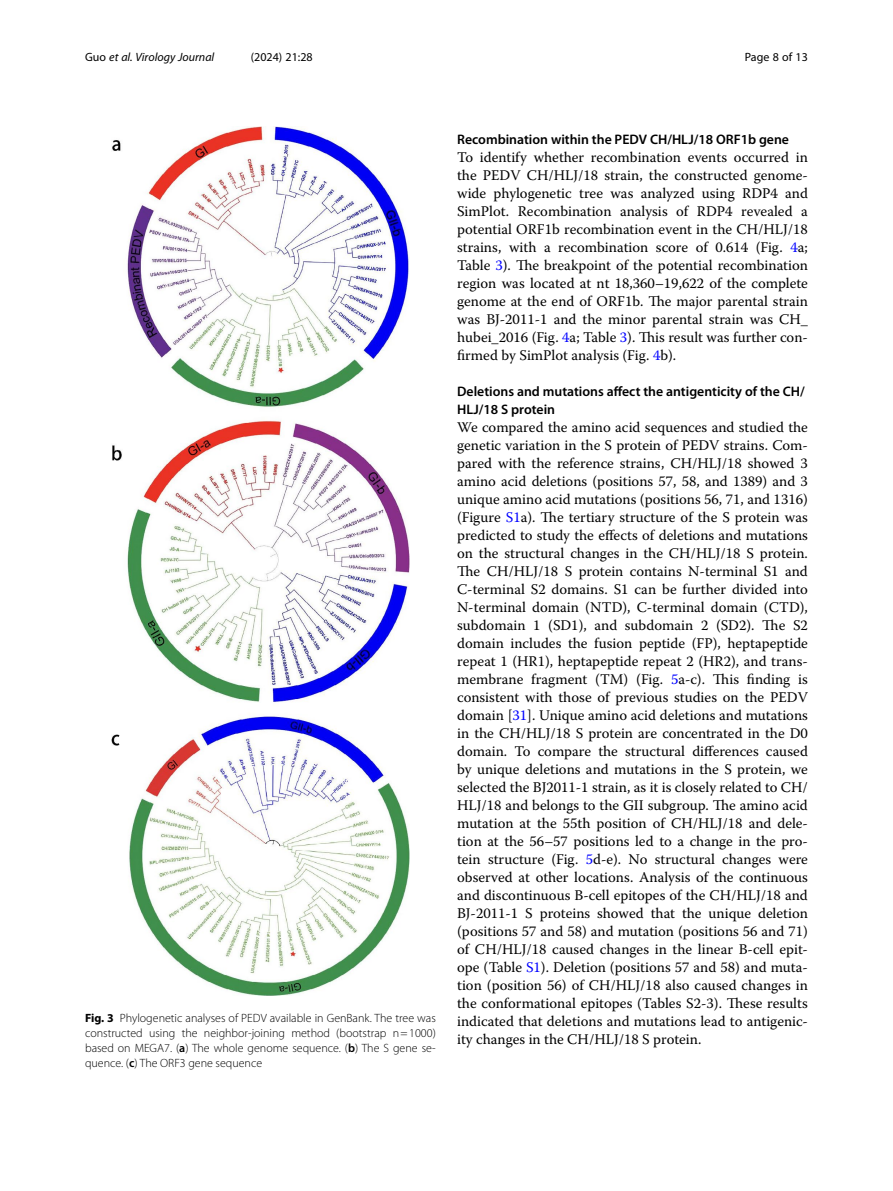
<style>
.page{position:relative;width:893px;height:1191px;background:#fff}
.page>*{position:absolute;margin:0;border:0;box-sizing:border-box;transform-origin:0 0}
.Body_Text{font:14.7px/18px "Warnock Pro";color:#000;text-align:justify}
.Head_2{font:600 13.8px/18px "Myriad Pro";color:#000}
.Figure_Caption{font:300 12px/15px "Myriad Pro";color:#000;text-align:justify}
.t1{font:italic 12px "Myriad Pro";color:#000}
.t2{font:12px "Myriad Pro";color:#000}
.s1{font-style:normal}
.s2{font-weight:700}
.s3{font-weight:600}
.s4{color:#00f}
</style>
<div class="page">
<img style="left:112px;top:126px;width:297px;height:869px">
<p class="t1" style="left:85px;top:50px;width:131px"><span class="s1">Guo</span> et al. Virology Journal</p>
<p class="t2" style="left:251px;top:50px;width:63px">(2024) 21:28</p>
<p class="t2" style="left:745px;top:50px;width:65px">Page 8 of 13</p>
<p class="Figure_Caption" style="left:85px;top:1010px;width:352px"><span class="s2">Fig. 3</span> Phylogenetic analyses of PEDV available in GenBank. The tree was constructed using the neighbor-joining method (bootstrap n=1000) based on MEGA7. (<span class="s3">a</span>) The whole genome sequence. (<span class="s3">b</span>) The S gene se&shy;quence. (<span class="s3">c</span>) The ORF3 gene sequence</p>
<p class="Head_2" style="left:457px;top:130px;width:333px">Recombination within the PEDV CH/HLJ/18 ORF1b gene</p>
<p class="Body_Text" style="left:457px;top:148px;width:352px">To identify whether recombination events occurred in the PEDV CH/HLJ/18 strain, the constructed genome&shy;wide phylogenetic tree was analyzed using RDP4 and SimPlot. Recombination analysis of RDP4 revealed a potential ORF1b recombination event in the CH/HLJ/18 strains, with a recombination score of 0.614 (Fig. <span class="s4">4</span>a; Table <span class="s4">3</span>). The breakpoint of the potential recombination region was located at nt 18,360–19,622 of the complete genome at the end of ORF1b. The major parental strain was BJ-2011-1 and the minor parental strain was CH_ hubei_2016 (Fig. <span class="s4">4</span>a; Table <span class="s4">3</span>). This result was further con&shy;firmed by SimPlot analysis (Fig. <span class="s4">4</span>b).</p>
<p class="Head_2" style="left:457px;top:382px;width:349px">Deletions and mutations affect the antigenticity of the CH/<br>HLJ/18 S protein</p>
<p class="Body_Text" style="left:457px;top:418px;width:352px">We compared the amino acid sequences and studied the genetic variation in the S protein of PEDV strains. Com&shy;pared with the reference strains, CH/HLJ/18 showed 3 amino acid deletions (positions 57, 58, and 1389) and 3 unique amino acid mutations (positions 56, 71, and 1316) (Figure <span class="s4">S1</span>a). The tertiary structure of the S protein was predicted to study the effects of deletions and mutations on the structural changes in the CH/HLJ/18 S protein.<br>The CH/HLJ/18 S protein contains N-terminal S1 and C-terminal S2 domains. S1 can be further divided into N-terminal domain (NTD), C-terminal domain (CTD), subdomain 1 (SD1), and subdomain 2 (SD2). The S2 domain includes the fusion peptide (FP), heptapeptide repeat 1 (HR1), heptapeptide repeat 2 (HR2), and trans&shy;membrane fragment (TM) (Fig. <span class="s4">5</span>a-c). This finding is consistent with those of previous studies on the PEDV domain [<span class="s4">31</span>]. Unique amino acid deletions and mutations in the CH/HLJ/18 S protein are concentrated in the D0 domain. To compare the structural differences caused by unique deletions and mutations in the S protein, we selected the BJ2011-1 strain, as it is closely related to CH/ HLJ/18 and belongs to the GII subgroup. The amino acid mutation at the 55th position of CH/HLJ/18 and dele&shy;tion at the 56–57 positions led to a change in the pro&shy;tein structure (Fig. <span class="s4">5</span>d-e). No structural changes were observed at other locations. Analysis of the continuous and discontinuous B-cell epitopes of the CH/HLJ/18 and BJ-2011-1 S proteins showed that the unique deletion (positions 57 and 58) and mutation (positions 56 and 71) of CH/HLJ/18 caused changes in the linear B-cell epit&shy;ope (Table <span class="s4">S1</span>). Deletion (positions 57 and 58) and muta&shy;tion (position 56) of CH/HLJ/18 also caused changes in the conformational epitopes (Tables S2-3). These results indicated that deletions and mutations lead to antigenic&shy;ity changes in the CH/HLJ/18 S protein.</p>
</div>
